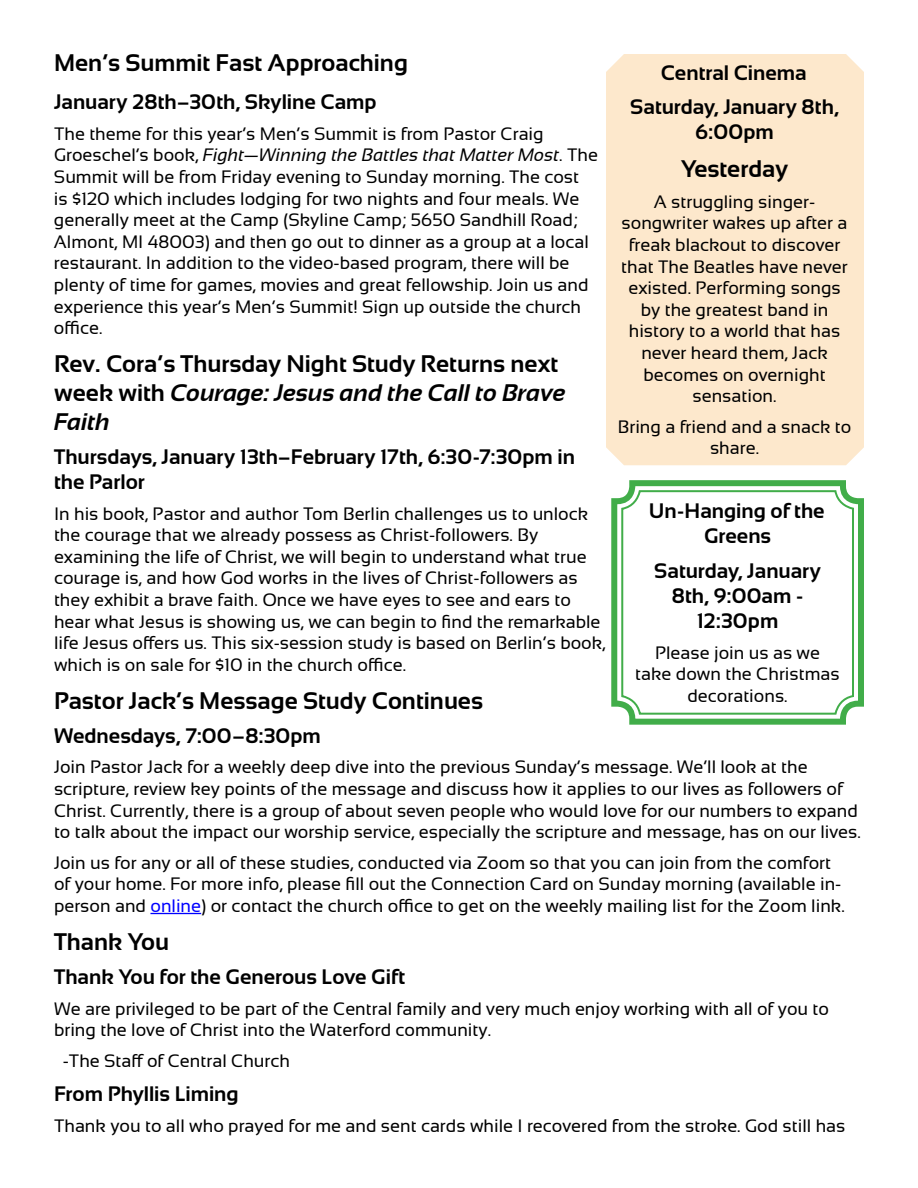
<style>
.page{position:relative;width:918px;height:1188px;background:#fff}
.page>*{position:absolute;margin:0;border:0;box-sizing:border-box;transform-origin:0 0}
.t1{font:700 24px/28.8px "Sansation";color:#000}
.t2{font:700 21px/25.2px "Sansation";letter-spacing:-.005em;color:#000;text-align:center}
.t3{font:18px/21.6px "Sansation";color:#000}
.s1{font-style:italic}
.s2{color:#00f}
</style>
<div class="page">
<hr style="left:150px;top:913px;width:51px;height:1px;background:#00f">
<div style="left:606px;top:54px;width:258px;height:411px;background:#fde8cc"></div>
<svg style="left:611px;top:480px;width:253px;height:245px"></svg>
<div style="left:621px;top:490px;width:233px;height:225px;border:2px solid #41ad49;border-radius:18px"></div>
<h1 class="t1" style="left:54px;top:49px;width:355px">Men’s Summit Fast Approaching</h1>
<p class="t2" style="left:54px;top:89px;width:324px">January 28th–30th, Skyline Camp</p>
<p class="t3" style="left:54px;top:123px;width:546px">The theme for this year’s Men’s Summit is from Pastor Craig Groeschel’s book, <span class="s1">Fight—Winning the Battles that Matter Most</span>. The Summit will be from Friday evening to Sunday morning. The cost<br>is $120 which includes lodging for two nights and four meals. We generally meet at the Camp (Skyline Camp; 5650 Sandhill Road; Almont, MI 48003) and then go out to dinner as a group at a local restaurant. In addition to the video-based program, there will be plenty of time for games, movies and great fellowship. Join us and experience this year’s Men’s Summit! Sign up outside the church office.</p>
<h1 class="t1" style="left:54px;top:349px;width:513px">Rev. Cora’s Thursday Night Study Returns next week with <span class="s1">Courage: Jesus and the Call to Brave<br>Faith</span></h1>
<p class="t2" style="left:54px;top:444px;width:523px;text-align:left">Thursdays, January 13th–February 17th, 6:30-7:30pm in the Parlor</p>
<p class="t3" style="left:54px;top:503px;width:553px">In his book, Pastor and author Tom Berlin challenges us to unlock the courage that we already possess as Christ-followers. By examining the life of Christ, we will begin to understand what true courage is, and how God works in the lives of Christ-followers as they exhibit a brave faith. Once we have eyes to see and ears to hear what Jesus is showing us, we can begin to find the remarkable life Jesus offers us. This six-session study is based on Berlin’s book, which is on sale for $10 in the church office.</p>
<h1 class="t1" style="left:54px;top:686px;width:431px">Pastor Jack’s Message Study Continues</h1>
<p class="t2" style="left:54px;top:723px;width:268px">Wednesdays, 7:00–8:30pm</p>
<p class="t3" style="left:54px;top:756px;width:808px">Join Pastor Jack for a weekly deep dive into the previous Sunday’s message. We’ll look at the scripture, review key points of the message and discuss how it applies to our lives as followers of Christ. Currently, there is a group of about seven people who would love for our numbers to expand to talk about the impact our worship service, especially the scripture and message, has on our lives.</p>
<p class="t3" style="left:54px;top:852px;width:792px">Join us for any or all of these studies, conducted via Zoom so that you can join from the comfort of your home. For more info, please fill out the Connection Card on Sunday morning (available in&shy;person and <span class="s2">online</span>) or contact the church office to get on the weekly mailing list for the Zoom link.</p>
<h1 class="t1" style="left:54px;top:927px;width:117px">Thank You</h1>
<p class="t2" style="left:54px;top:964px;width:353px">Thank You for the Generous Love Gift</p>
<p class="t3" style="left:54px;top:998px;width:777px">We are privileged to be part of the Central family and very much enjoy working with all of you to bring the love of Christ into the Waterford community.</p>
<p class="t3" style="left:63px;top:1050px;width:229px">-The Staff of Central Church</p>
<p class="t2" style="left:54px;top:1081px;width:186px">From Phyllis Liming</p>
<p class="t3" style="left:54px;top:1115px;width:793px">Thank you to all who prayed for me and sent cards while I recovered from the stroke. God still has</p>
<p class="t2" style="left:630px;top:56px;width:210px;line-height:34.2px">Central Cinema<br>Saturday, January 8th,</p>
<p class="t2" style="left:695px;top:120px;width:80px">6:00pm</p>
<h1 class="t1" style="left:681px;top:155px;width:109px">Yesterday</h1>
<p class="t3" style="left:621px;top:191px;width:228px;text-align:center">A struggling singer&shy;songwriter wakes up after a freak blackout to discover that The Beatles have never existed. Performing songs by the greatest band in history to a world that has never heard them, Jack becomes on overnight sensation.</p>
<p class="t3" style="left:618px;top:416px;width:235px;text-align:center">Bring a friend and a snack to share.</p>
<p class="t2" style="left:649px;top:498px;width:177px">Un-Hanging of the<br>Greens</p>
<p class="t2" style="left:654px;top:558px;width:168px">Saturday, January<br>8th, 9:00am -<br>12:30pm</p>
<p class="t3" style="left:635px;top:642px;width:206px;text-align:center">Please join us as we take down the Christmas decorations.</p>
</div>
